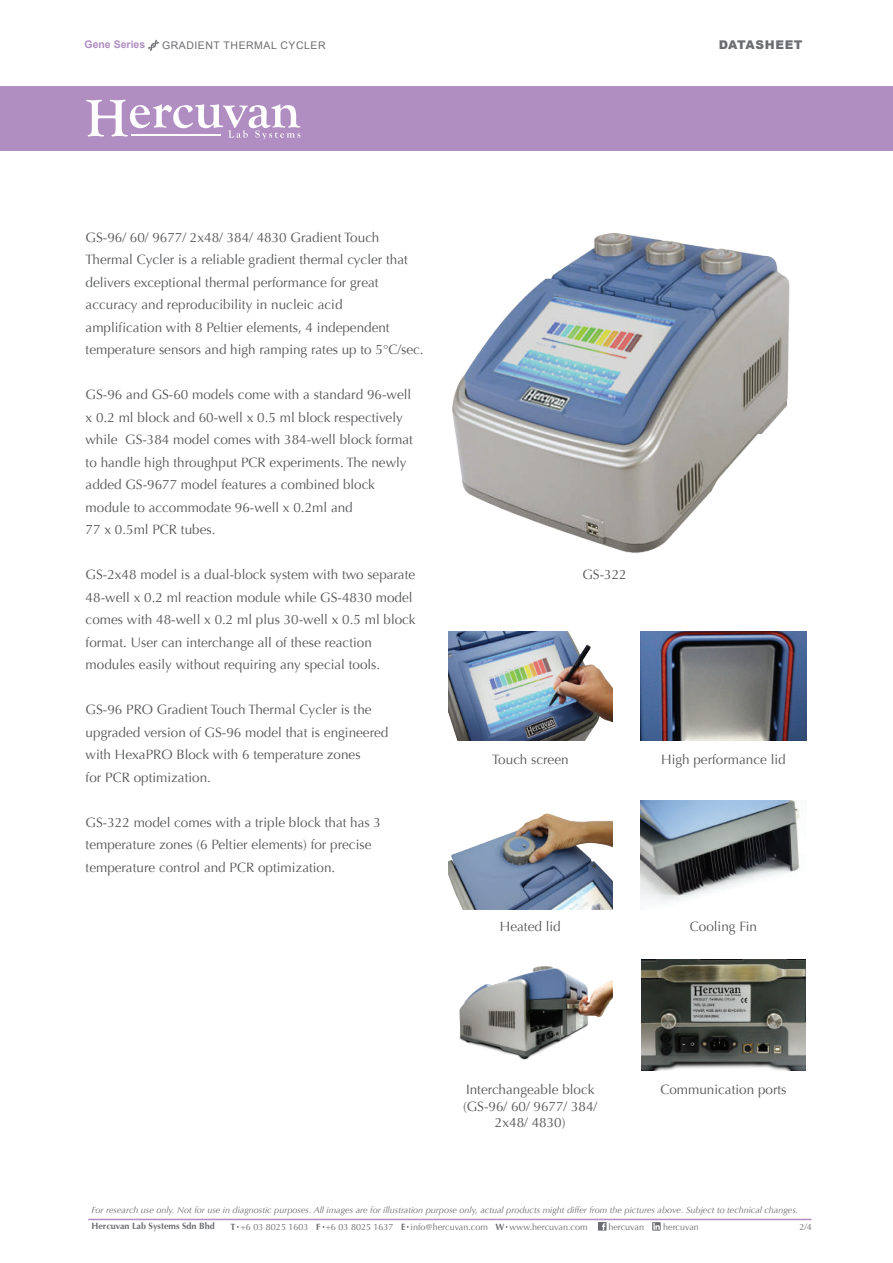
<style>
.page{position:relative;width:893px;height:1263px;background:#fff}
.page>*{position:absolute;margin:0;border:0;box-sizing:border-box;transform-origin:0 0}
.t1{font:13.5px/22.5px "Optima";color:#57585a}
.t2{font:900 12px "Arial";letter-spacing:.05em;color:#6c6d70}
.t3{font:10.5px "Arial";letter-spacing:.05em;color:#6c6d70}
.t4{font:700 10.5px "Arial";color:#b18ec1}
.t5{font:italic 9px "Optima";color:#6c6d70}
.t6{font:9px "Optima";color:#6c6d70}
.t7{font:700 9px "Optima";color:#6c6d70}
.s1{font-weight:700}
</style>
<div class="page">
<img style="left:459px;top:966px;width:154px;height:94px">
<img style="left:641px;top:800px;width:159px;height:103px">
<img style="left:448px;top:813px;width:164px;height:96px">
<img style="left:448px;top:631px;width:165px;height:109px">
<img style="left:452px;top:233px;width:338px;height:320px">
<div style="left:0;top:86px;width:893px;height:65px;background:#b18ec1"></div>
<svg style="left:86px;top:100px;width:214px;height:39px"></svg>
<hr style="left:131px;top:135px;width:89px;height:1px;background:#fff">
<img style="left:641px;top:631px;width:165px;height:109px">
<img style="left:641px;top:959px;width:165px;height:112px">
<svg style="left:148px;top:39px;width:12px;height:12px"></svg>
<svg style="left:598px;top:1222px;width:8px;height:8px"></svg>
<hr style="left:88px;top:1219px;width:724px;height:1px;background:#b18ec1">
<svg style="left:652px;top:1222px;width:9px;height:8px"></svg>
<p class="t4" style="left:85px;top:38px;width:62px">Gene Series</p>
<p class="t3" style="left:162px;top:38px;width:165px">GRADIENT THERMAL CYCLER</p>
<p class="t2" style="left:719px;top:36px;width:85px">DATASHEET</p>
<p class="t1" style="left:86px;top:226px;width:340px">GS-96/ 60/ 9677/ 2x48/ 384/ 4830 Gradient Touch Thermal Cycler is a reliable gradient thermal cycler that delivers exceptional thermal performance for great accuracy and reproducibility in nucleic acid<br>amplification with 8 Peltier elements, 4 independent temperature sensors and high ramping rates up to 5°C/sec.</p>
<p class="t1" style="left:86px;top:384px;width:329px">GS-96 and GS-60 models come with a standard 96-well x 0.2 ml block and 60-well x 0.5 ml block respectively while GS-384 model comes with 384-well block format to handle high throughput PCR experiments. The newly added GS-9677 model features a combined block module to accommodate 96-well x 0.2ml and<br>77 x 0.5ml PCR tubes.</p>
<p class="t1" style="left:86px;top:564px;width:331px">GS-2x48 model is a dual-block system with two separate 48-well x 0.2 ml reaction module while GS-4830 model comes with 48-well x 0.2 ml plus 30-well x 0.5 ml block format. User can interchange all of these reaction modules easily without requiring any special tools.</p>
<p class="t1" style="left:86px;top:699px;width:304px">GS-96 PRO Gradient Touch Thermal Cycler is the upgraded version of GS-96 model that is engineered with HexaPRO Block with 6 temperature zones<br>for PCR optimization.</p>
<p class="t1" style="left:86px;top:811px;width:297px">GS-322 model comes with a triple block that has 3 temperature zones (6 Peltier elements) for precise temperature control and PCR optimization.</p>
<p class="t1" style="left:582px;top:563px;width:46px">GS-322</p>
<p class="t1" style="left:492px;top:748px;width:78px">Touch screen</p>
<p class="t1" style="left:661px;top:748px;width:126px">High performance lid</p>
<p class="t1" style="left:500px;top:916px;width:62px">Heated lid</p>
<p class="t1" style="left:690px;top:916px;width:69px">Cooling Fin</p>
<p class="t1" style="left:463px;top:1082px;width:136px;line-height:16.2px;text-align:center">Interchangeable block (GS-96/ 60/ 9677/ 384/<br>2x48/ 4830)</p>
<p class="t1" style="left:660px;top:1079px;width:128px">Communication ports</p>
<p class="t5" style="left:92px;top:1205px;width:708px">For research use only. Not for use in diagnostic purposes. All images are for illustration purpose only, actual products might differ from the pictures above. Subject to technical changes.</p>
<p class="t7" style="left:91px;top:1221px;width:125px">Hercuvan Lab Systems Sdn Bhd</p>
<p class="t6" style="left:230px;top:1221px;width:358px"><span class="s1">T</span> +6 03 8025 1603 <span class="s1">F</span> +6 03 8025 1637 <span class="s1">E</span> info@hercuvan.com <span class="s1">W</span> www.hercuvan.com</p>
<p class="t6" style="left:608px;top:1221px;width:37px">hercuvan</p>
<p class="t6" style="left:663px;top:1222px;width:37px">hercuvan</p>
<p class="t6" style="left:799px;top:1222px;width:14px">2/4</p>
</div>
